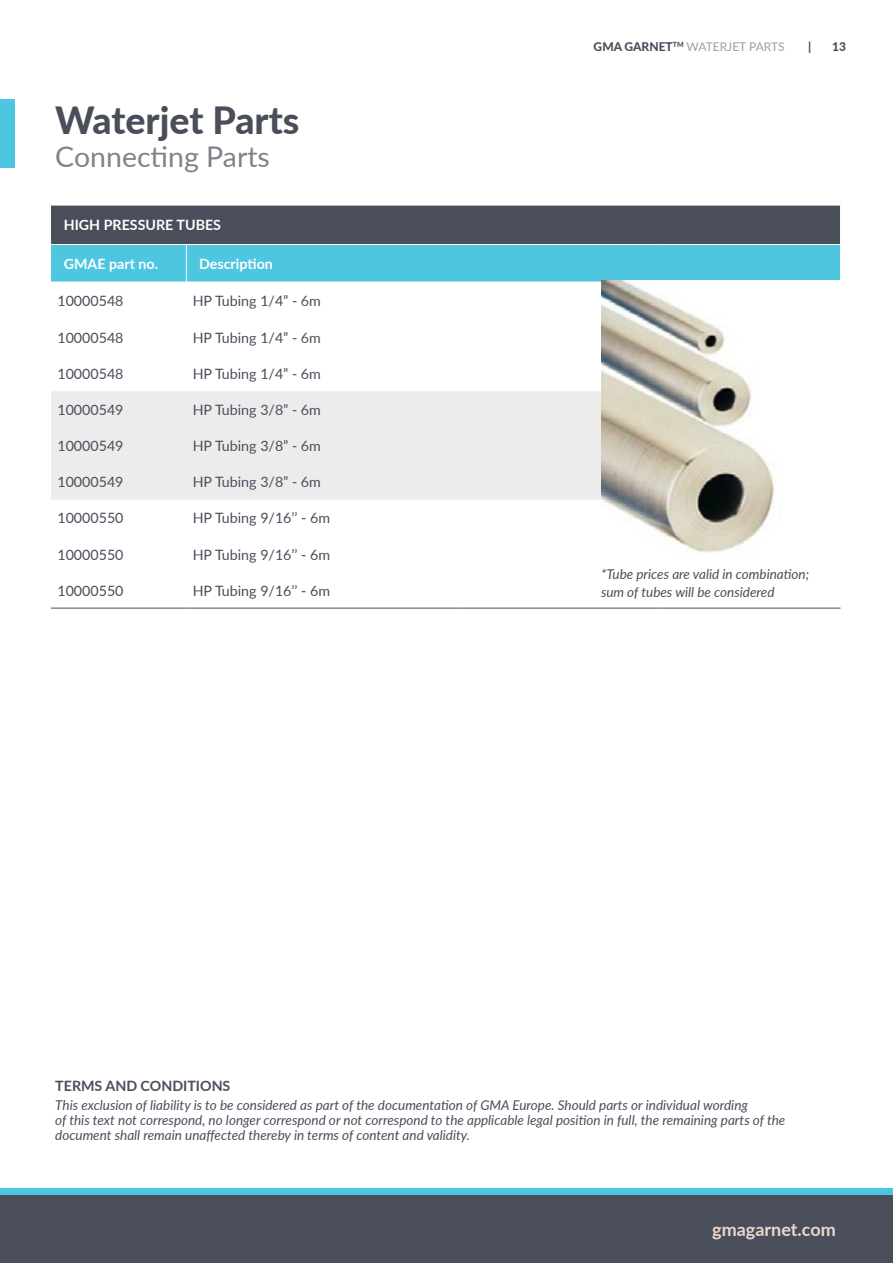
<style>
.page{position:relative;width:893px;height:1263px;background:#fff}
.page>*{position:absolute;margin:0;border:0;box-sizing:border-box;transform-origin:0 0}
.t1{font:800 37.5px "Lato";color:#4a4d5a}
.t2{font:28.5px "Lato";color:#83808a}
.t3{font:700 18px "Lato";color:#ead9ca}
.t4{font:14.25px "Lato";color:#4a4d5a}
.t5{font:700 14.25px "Lato";color:#fff}
.t6{font:700 14.25px "Lato";color:#4a4d5a}
.t7{font:italic 13.5px/15px "Lato";color:#4a4d5a}
.t8{font:12px "Lato";color:#9ba0a6}
.t9{font:800 12px "Lato";color:#4a4d5a}
.s1{font-weight:800;color:#4a4d5a}
</style>
<div class="page">
<div style="left:0;top:1188px;width:893px;height:19px;background:#4fc6df"></div>
<div style="left:0;top:1195px;width:893px;height:68px;background:#4a4d5a"></div>
<svg style="left:51px;top:206px;width:789px;height:76px;background:#4d889b"></svg>
<div style="left:51px;top:391px;width:550px;height:109px;background:#edeced"></div>
<hr style="left:51px;top:244px;width:135px;height:1px;background:#fff">
<hr style="left:186px;top:244px;width:271px;height:1px;background:#fff">
<hr style="left:186px;top:245px;width:1px;height:37px;background:#fff">
<hr style="left:457px;top:244px;width:206px;height:1px;background:#fff">
<hr style="left:663px;top:244px;width:178px;height:1px;background:#fff">
<hr style="left:51px;top:608px;width:135px;height:1px;background:#4a4d5a">
<hr style="left:186px;top:608px;width:271px;height:1px;background:#4a4d5a">
<hr style="left:457px;top:608px;width:206px;height:1px;background:#4a4d5a">
<hr style="left:663px;top:608px;width:177px;height:1px;background:#4a4d5a">
<div style="left:601px;top:281px;width:292px;height:281px;background:#fff"></div>
<img style="left:601px;top:281px;width:173px;height:272px">
<div style="left:0;top:99px;width:14px;height:68px;background:#4fc6df"></div>
<h1 class="t1" style="left:55px;top:93px;width:246px">Waterjet Parts</h1>
<h2 class="t2" style="left:55px;top:136px;width:216px">Connecting Parts</h2>
<p class="t5" style="left:64px;top:214px;width:159px">HIGH PRESSURE TUBES</p>
<p class="t5" style="left:64px;top:253px;width:96px">GMAE part no.</p>
<p class="t5" style="left:199px;top:253px;width:75px">Description</p>
<p class="t4" style="left:57px;top:291px;width:68px">10000548</p>
<p class="t4" style="left:193px;top:291px;width:130px">HP Tubing 1/4” - 6m</p>
<p class="t4" style="left:57px;top:327px;width:68px">10000548</p>
<p class="t4" style="left:193px;top:327px;width:130px">HP Tubing 1/4” - 6m</p>
<p class="t4" style="left:57px;top:363px;width:68px">10000548</p>
<p class="t4" style="left:193px;top:363px;width:130px">HP Tubing 1/4” - 6m</p>
<p class="t4" style="left:57px;top:400px;width:68px">10000549</p>
<p class="t4" style="left:193px;top:400px;width:130px">HP Tubing 3/8” - 6m</p>
<p class="t4" style="left:57px;top:436px;width:68px">10000549</p>
<p class="t4" style="left:193px;top:436px;width:130px">HP Tubing 3/8” - 6m</p>
<p class="t4" style="left:57px;top:472px;width:68px">10000549</p>
<p class="t4" style="left:193px;top:472px;width:130px">HP Tubing 3/8” - 6m</p>
<p class="t4" style="left:57px;top:508px;width:68px">10000550</p>
<p class="t4" style="left:193px;top:508px;width:139px">HP Tubing 9/16’’ - 6m</p>
<p class="t4" style="left:57px;top:544px;width:68px">10000550</p>
<p class="t4" style="left:193px;top:544px;width:139px">HP Tubing 9/16’’ - 6m</p>
<p class="t4" style="left:57px;top:580px;width:68px">10000550</p>
<p class="t4" style="left:193px;top:580px;width:139px">HP Tubing 9/16’’ - 6m</p>
<p class="t8" style="left:594px;top:38px;width:192px"><span class="s1">GMA GARNET</span><sup>TM</sup> WATERJET PARTS</p>
<p class="t9" style="left:808px;top:38px;width:5px">|</p>
<p class="t9" style="left:832px;top:38px;width:15px">13</p>
<p class="t7" style="left:601px;top:564px;width:210px;line-height:18px">*Tube prices are valid in combination; sum of tubes will be considered</p>
<p class="t6" style="left:55px;top:1075px;width:177px">TERMS AND CONDITIONS</p>
<p class="t7" style="left:55px;top:1097px;width:732px">This exclusion of liability is to be considered as part of the documentation of GMA Europe. Should parts or individual wording<br>of this text not correspond, no longer correspond or not correspond to the applicable legal position in full, the remaining parts of the document shall remain unaffected thereby in terms of content and validity.</p>
<h3 class="t3" style="left:712px;top:1216px;width:125px">gmagarnet.com</h3>
</div>
